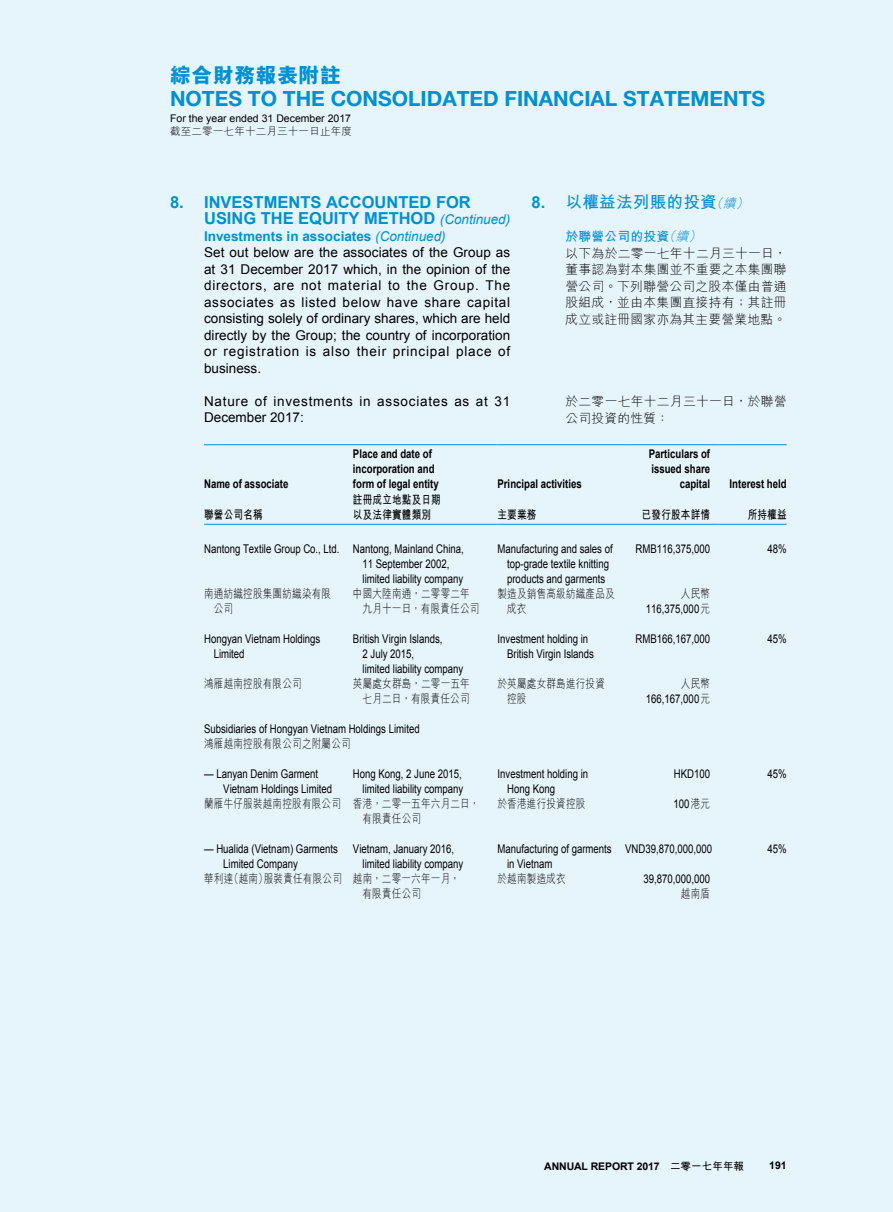
<style>
.page{position:relative;width:893px;height:1212px;background:#e6f4fb}
.page>*{position:absolute;margin:0;border:0;box-sizing:border-box;transform-origin:0 0}
.t1{font:700 21px "Helvetica Neue LT Std";color:#0090d4}
.t2{font:800 21px "M Hei HK";letter-spacing:.02em;color:#0090d4}
.t3{font:700 16.5px/16.5px "Arial";color:#0090d4}
.t4{font:700 16.5px "M Hei HK";letter-spacing:.02em;color:#0090d4}
.t5{font:13.5px/16.5px "Arial";letter-spacing:.005em;color:#000}
.t6{font:13.5px/16.5px "Arial";letter-spacing:.055em;color:#000}
.t7{font:300 12.75px/16.5px "M Hei HK";letter-spacing:.025em;color:#000}
.t8{font:12px/15px "Arial";color:#000;scale:.8 1}
.t9{font:300 12px/15px "M Hei HK";letter-spacing:.02em;color:#000;scale:.8 1}
.t10{font:700 12px/15px "Arial";color:#000;scale:.8 1}
.t11{font:700 12px/15px "M Hei HK";letter-spacing:.02em;color:#000;scale:.8 1}
.t12{font:10.5px "Arial";color:#000}
.t13{font:700 10.5px "Arial";letter-spacing:-.01em;color:#000}
.t14{font:300 10.5px "M Hei HK";letter-spacing:.02em;color:#000}
.s1{font-weight:400;font-style:italic;font-size:13.5px}
.s2{font-weight:700;color:#0090d4}
.s3{font-style:italic;color:#0090d4}
.s4{font-family:"Arial"}
.s5{font-weight:300;font-style:italic;font-size:12.75px}
.s6{font-family:"M Hei HK";font-weight:300}
.s7{font-family:"M Hei HK"}
</style>
<div class="page">
<hr style="left:204px;top:444px;width:149px;height:1px;background:#0090d4">
<hr style="left:353px;top:444px;width:144px;height:1px;background:#0090d4">
<hr style="left:497px;top:444px;width:128px;height:1px;background:#0090d4">
<hr style="left:625px;top:444px;width:94px;height:1px;background:#0090d4">
<hr style="left:719px;top:444px;width:68px;height:1px;background:#0090d4">
<hr style="left:204px;top:524px;width:149px;height:1px;background:#0090d4">
<hr style="left:353px;top:524px;width:144px;height:1px;background:#0090d4">
<hr style="left:497px;top:524px;width:128px;height:1px;background:#0090d4">
<hr style="left:625px;top:524px;width:94px;height:1px;background:#0090d4">
<hr style="left:719px;top:524px;width:68px;height:1px;background:#0090d4">
<h1 class="t2" style="left:170px;top:64px;width:172px">綜合財務報表附註</h1>
<h1 class="t1" style="left:170px;top:86px;width:597px">NOTES TO THE CONSOLIDATED FINANCIAL STATEMENTS</h1>
<p class="t12" style="left:170px;top:111px;width:182px">For the year ended 31 December 2017</p>
<p class="t14" style="left:170px;top:126px;width:183px">截至二零一七年十二月三十一日止年度</p>
<h2 class="t3" style="left:204px;top:194px;width:308px;text-indent:-34px">8. INVESTMENTS ACCOUNTED FOR<br>USING THE EQUITY METHOD <span class="s1">(Continued)</span></h2>
<p class="t5" style="left:204px;top:228px;width:308px"><span class="s2">Investments in associates</span> <span class="s3">(Continued)<br></span>Set out below are the associates of the Group as at 31 December 2017 which, in the opinion of the directors, are not material to the Group. The associates as listed below have share capital consisting solely of ordinary shares, which are held directly by the Group; the country of incorporation or registration is also their principal place of business.</p>
<p class="t6" style="left:204px;top:393px;width:308px">Nature of investments in associates as at 31<br>December 2017:</p>
<h2 class="t4" style="left:531px;top:190px;width:221px"><span class="s4">8.</span> 以權益法列賬的投資<span class="s5">（續）</span></h2>
<p class="t7" style="left:565px;top:228px;width:223px"><span class="s2">於聯營公司的投資</span><span class="s3">（續）<br></span>以下為於二零一七年十二月三十一日，董事認為對本集團並不重要之本集團聯營公司。下列聯營公司之股本僅由普通股組成，並由本集團直接持有；其註冊成立或註冊國家亦為其主要營業地點。</p>
<p class="t7" style="left:565px;top:393px;width:223px">於二零一七年十二月三十一日，於聯營公司投資的性質：</p>
<p class="t10" style="left:204px;top:477px;width:107px">Name of associate</p>
<p class="t11" style="left:204px;top:506px;width:75px">聯營公司名稱</p>
<p class="t10" style="left:353px;top:447px;width:109px">Place and date of incorporation and form of legal entity</p>
<p class="t11" style="left:353px;top:491px;width:111px">註冊成立地點及日期以及法律實體類別</p>
<p class="t10" style="left:497px;top:477px;width:107px">Principal activities</p>
<p class="t10" style="left:649px;top:447px;width:78px;text-align:right">Particulars of issued share capital</p>
<p class="t10" style="left:730px;top:477px;width:73px">Interest held</p>
<p class="t11" style="left:497px;top:506px;width:50px">主要業務</p>
<p class="t11" style="left:642px;top:506px;width:87px">已發行股本詳情</p>
<p class="t11" style="left:748px;top:506px;width:50px">所持權益</p>
<p class="t8" style="left:363px;top:541px;width:128px;text-indent:-158px">Nantong Textile Group Co., Ltd. Nantong, Mainland China,<br>11 September 2002, limited liability company</p>
<p class="t8" style="left:497px;top:541px;width:146px;text-align:center">Manufacturing and sales of top-grade textile knitting products and garments</p>
<p class="t8" style="left:635px;top:541px;width:95px">RMB116,375,000</p>
<p class="t8" style="left:767px;top:541px;width:26px">48%</p>
<p class="t9" style="left:214px;top:586px;width:148px;text-indent:-10px">南通紡織控股集團紡織染有限公司</p>
<p class="t9" style="left:363px;top:586px;width:148px;text-indent:-10px">中國大陸南通，二零零二年九月十一日，有限責任公司</p>
<p class="t9" style="left:507px;top:586px;width:136px;text-indent:-10px">製造及銷售高級紡織產品及成衣</p>
<p class="t9" style="left:681px;top:586px;width:38px">人民幣</p>
<p class="t8" style="left:646px;top:601px;width:82px">116,375,000<span class="s6">元</span></p>
<p class="t8" style="left:214px;top:631px;width:135px;text-indent:-10px">Hongyan Vietnam Holdings<br>Limited</p>
<p class="t8" style="left:363px;top:631px;width:128px;text-indent:-10px">British Virgin Islands,<br>2 July 2015,<br>limited liability company</p>
<p class="t8" style="left:507px;top:631px;width:110px;text-indent:-10px">Investment holding in<br>British Virgin Islands</p>
<p class="t8" style="left:635px;top:631px;width:95px">RMB166,167,000</p>
<p class="t8" style="left:767px;top:631px;width:26px">45%</p>
<p class="t9" style="left:204px;top:676px;width:124px">鴻雁越南控股有限公司</p>
<p class="t9" style="left:353px;top:676px;width:148px;text-align:right">英屬處女群島，二零一五年七月二日，有限責任公司</p>
<p class="t9" style="left:507px;top:676px;width:124px;text-indent:-10px">於英屬處女群島進行投資控股</p>
<p class="t9" style="left:681px;top:676px;width:38px">人民幣</p>
<p class="t8" style="left:646px;top:691px;width:82px">166,167,000<span class="s6">元</span></p>
<p class="t8" style="left:204px;top:721px;width:271px">Subsidiaries of Hongyan Vietnam Holdings Limited</p>
<p class="t9" style="left:204px;top:736px;width:185px">鴻雁越南控股有限公司之附屬公司</p>
<p class="t8" style="left:223px;top:766px;width:138px;text-indent:-19px">— Lanyan Denim Garment<br>Vietnam Holdings Limited</p>
<p class="t8" style="left:353px;top:766px;width:140px;text-align:right">Hong Kong, 2 June 2015, limited liability company</p>
<p class="t8" style="left:507px;top:766px;width:103px;text-indent:-10px">Investment holding in<br>Hong Kong</p>
<p class="t8" style="left:674px;top:766px;width:47px">HKD100</p>
<p class="t8" style="left:767px;top:766px;width:26px">45%</p>
<p class="t9" style="left:363px;top:796px;width:148px;text-indent:-158px">蘭雁牛仔服裝越南控股有限公司 香港，二零一五年六月二日，有限責任公司</p>
<p class="t9" style="left:497px;top:796px;width:111px">於香港進行投資控股</p>
<p class="t8" style="left:673px;top:796px;width:47px">100<span class="s6">港元</span></p>
<p class="t8" style="left:223px;top:841px;width:145px;text-indent:-19px">— Hualida (Vietnam) Garments<br>Limited Company</p>
<p class="t8" style="left:363px;top:841px;width:128px;text-indent:-10px">Vietnam, January 2016, limited liability company</p>
<p class="t8" style="left:507px;top:841px;width:132px;text-indent:-10px">Manufacturing of garments in Vietnam</p>
<p class="t8" style="left:625px;top:841px;width:110px">VND39,870,000,000</p>
<p class="t8" style="left:767px;top:841px;width:26px">45%</p>
<p class="t9" style="left:362px;top:871px;width:123px;text-indent:-158px">華利達（越南）服裝責任有限公司 越南，二零一六年一月，有限責任公司</p>
<p class="t9" style="left:497px;top:871px;width:87px">於越南製造成衣</p>
<p class="t8" style="left:643px;top:871px;width:85px">39,870,000,000</p>
<p class="t9" style="left:681px;top:886px;width:38px">越南盾</p>
<p class="t13" style="left:544px;top:1159px;width:201px">ANNUAL REPORT 2017 <span class="s7">二零一七年年報</span></p>
<p class="t13" style="left:769px;top:1159px;width:19px">191</p>
</div>
